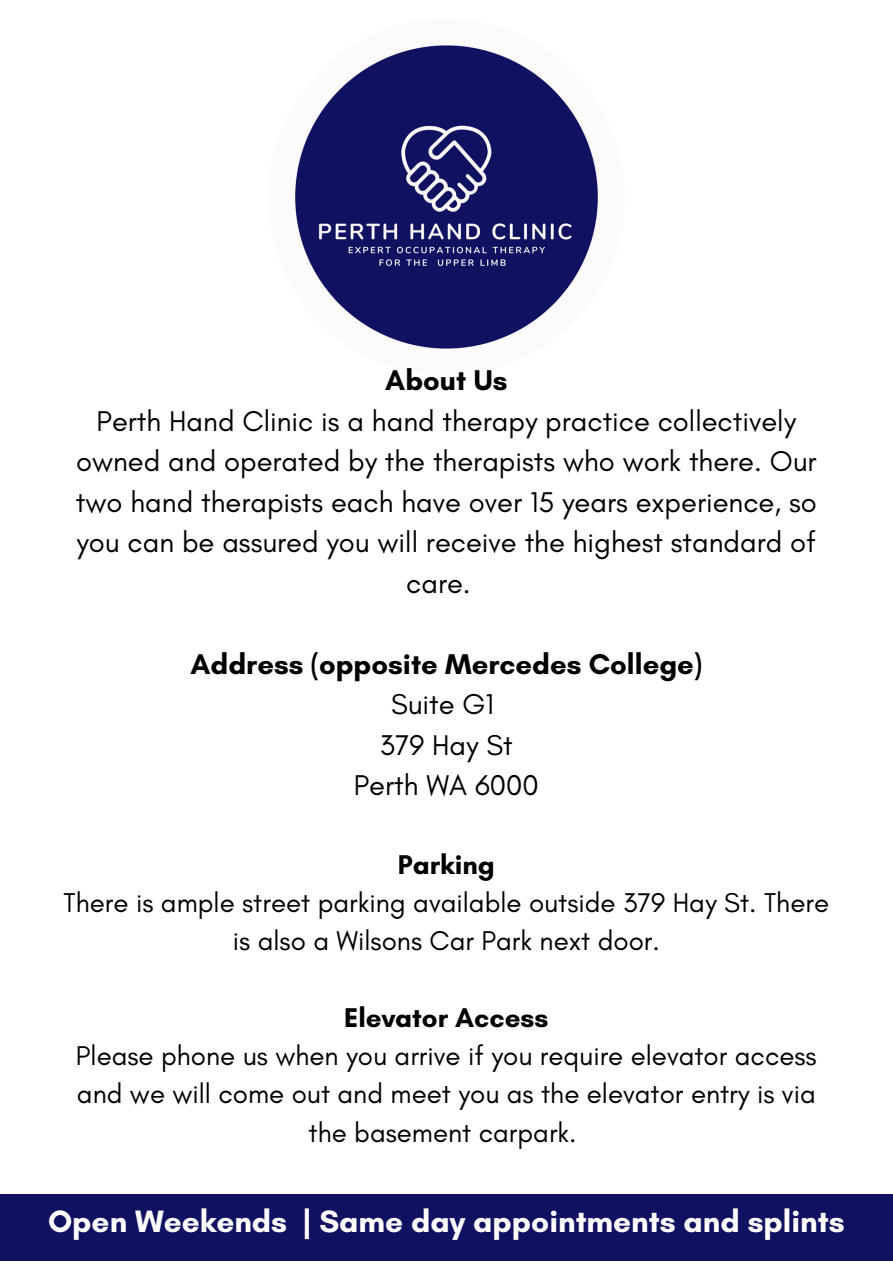
<style>
.page{position:relative;width:893px;height:1264px;background:#fff}
.page>*{position:absolute;margin:0;border:0;box-sizing:border-box;transform-origin:0 0}
.t1{font:700 31.5px "Glacial Indifference";color:#fffefe}
.t2{font:29.1px/40.5px "Glacial Indifference";color:#000;text-align:center}
.t3{font:700 29.1px "Glacial Indifference";color:#000}
.t4{font:27.6px/38.2px "Glacial Indifference";color:#000;text-align:center}
.t5{font:700 27.6px "Glacial Indifference";color:#000}
</style>
<div class="page">
<img style="left:268px;top:19px;width:357px;height:356px;border-radius:50%">
<div style="left:0;top:1193px;width:892px;height:67px;background:#101160"></div>
<p class="t3" style="left:385px;top:363px;width:123px">About Us</p>
<p class="t2" style="left:76px;top:400px;width:742px">Perth Hand Clinic is a hand therapy practice collectively owned and operated by the therapists who work there. Our two hand therapists each have over 15 years experience, so you can be assured you will receive the highest standard of care.</p>
<p class="t3" style="left:190px;top:646px;width:513px">Address (opposite Mercedes College)</p>
<p class="t2" style="left:354px;top:684px;width:186px">Suite G1<br>379 Hay St<br>Perth WA 6000</p>
<p class="t5" style="left:398px;top:847px;width:99px">Parking</p>
<p class="t4" style="left:64px;top:883px;width:766px">There is ample street parking available outside 379 Hay St. There is also a Wilsons Car Park next door.</p>
<p class="t5" style="left:344px;top:1000px;width:206px">Elevator Access</p>
<p class="t4" style="left:76px;top:1036px;width:742px">Please phone us when you arrive if you require elevator access and we will come out and meet you as the elevator entry is via the basement carpark.</p>
<p class="t1" style="left:48px;top:1201px;width:798px">Open Weekends | Same day appointments and splints</p>
</div>
